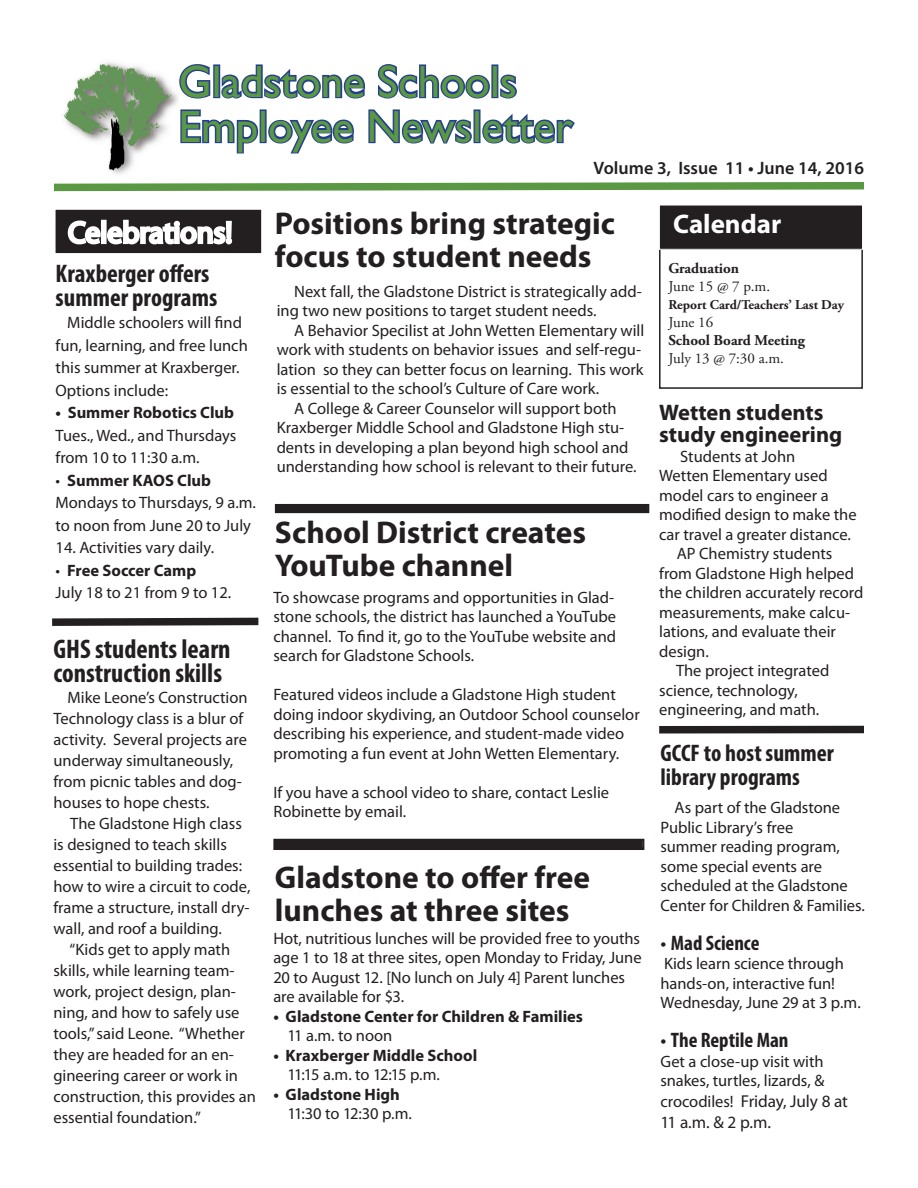
<style>
.page{position:relative;width:918px;height:1188px;background:#fff}
.page>*{position:absolute;margin:0;border:0;box-sizing:border-box;transform-origin:0 0}
.t1{font:45px/45px "Gill Sans";color:#5b9844}
.t2{font:700 31.5px/33px "Myriad Pro";color:#231f20}
.t3{font:700 condensed 27px/24px "Myriad Pro";color:#231f20}
.t4{font:700 27px "Myriad Pro";color:#fff}
.t5{font:700 condensed 25.5px/24px "Myriad Pro";color:#231f20}
.t6{font:700 condensed 24px/24px "Myriad Pro";color:#231f20}
.t7{font:700 22.5px/22.5px "Myriad Pro";color:#231f20}
.t8{font:700 condensed 21px "Myriad Pro";color:#231f20}
.t9{font:600 18px "Myriad Pro";color:#231f20}
.t10{font:17.25px/21px "Myriad Pro";letter-spacing:-.01em;color:#231f20}
.Did_You_Know{font:16.5px/19.5px "Myriad Pro";color:#231f20}
.t11{font:700 16.5px/19.5px "Myriad Pro";color:#231f20}
.t12{font:15px/18px "Adobe Garamond Pro";color:#231f20}
.t13{font:700 13.5px "Adobe Garamond Pro";color:#231f20}
.s1{font-weight:700}
.s2{font-weight:400}
.s3{font-weight:400;font-stretch:normal}
.s4{font-size:16.5px}
</style>
<div class="page">
<svg style="left:179px;top:64px;width:32px;height:35px"></svg>
<div style="left:213px;top:64px;width:7px;height:34px;border:3px solid #253f8e"></div>
<svg style="left:219px;top:64px;width:146px;height:35px"></svg>
<svg style="left:377px;top:64px;width:115px;height:35px"></svg>
<div style="left:491px;top:64px;width:7px;height:34px;border:3px solid #253f8e"></div>
<svg style="left:498px;top:73px;width:19px;height:26px"></svg>
<div style="left:659px;top:209px;width:204px;height:180px;border:2px solid #231f20"></div>
<svg style="left:54px;top:109px;width:810px;height:219px"></svg>
<img style="left:55px;top:62px;width:123px;height:115px">
<svg style="left:52px;top:617px;width:207px;height:9px;background:#484445"></svg>
<div style="left:659px;top:726px;width:205px;height:8px;background:#231f20"></div>
<svg style="left:274px;top:504px;width:376px;height:10px;background:#383536"></svg>
<div style="left:279px;top:508px;width:367px;height:1px;border:1px solid #231f20"></div>
<svg style="left:273px;top:838px;width:372px;height:12px;background:#363233"></svg>
<div style="left:277px;top:843px;width:364px;height:3px;border:1px solid #231f20"></div>
<p class="t1" style="left:178px;top:59px;width:396px">Gladstone Schools<br>Employee Newsletter</p>
<p class="t9" style="left:594px;top:157px;width:272px">Volume 3, Issue 11 • June 14, 2016</p>
<p class="t5" style="left:56px;top:261px;width:163px">Kraxberger offers summer programs</p>
<p class="Did_You_Know" style="left:56px;top:311px;width:194px;line-height:22.5px;text-indent:12px">Middle schoolers will find fun, learning, and free lunch this summer at Kraxberger.<br>Options include:</p>
<p class="t11" style="left:56px;top:402px;width:180px">• Summer Robotics Club</p>
<p class="Did_You_Know" style="left:56px;top:424px;width:182px;line-height:22.5px">Tues., Wed., and Thursdays from 10 to 11:30 a.m.</p>
<p class="Did_You_Know" style="left:56px;top:469px;width:202px;line-height:22.5px">• <span class="s1">Summer KAOS Club<br></span>Mondays to Thursdays, 9 a.m. to noon from June 20 to July</p>
<p class="Did_You_Know" style="left:56px;top:538px;width:160px">14. Activities vary daily.</p>
<p class="Did_You_Know" style="left:56px;top:559px;width:177px;line-height:22.5px">• <span class="s1">Free Soccer Camp<br></span>July 18 to 21 from 9 to 12.</p>
<p class="t3" style="left:53px;top:636px;width:179px">GHS students learn construction skills</p>
<p class="Did_You_Know" style="left:53px;top:686px;width:196px;line-height:21px;text-indent:14px">Mike Leone’s Construction<br>Technology class is a blur of activity. Several projects are underway simultaneously, from picnic tables and dog&shy;houses to hope chests.</p>
<p class="Did_You_Know" style="left:53px;top:812px;width:198px;line-height:21px;text-indent:17px">The Gladstone High class is designed to teach skills essential to building trades: how to wire a circuit to code, frame a structure, install dry&shy;wall, and roof a building.</p>
<p class="Did_You_Know" style="left:53px;top:938px;width:204px;line-height:21px;text-indent:16px">“Kids get to apply math skills, while learning team&shy;work, project design, plan&shy;ning, and how to safely use tools,” said Leone. “Whether they are headed for an en&shy;gineering career or work in construction, this provides an essential foundation.”</p>
<p class="t2" style="left:275px;top:206px;width:342px">Positions bring strategic focus to student needs</p>
<p class="Did_You_Know" style="left:277px;top:281px;width:367px;text-indent:17px">Next fall, the Gladstone District is strategically add&shy;ing two new positions to target student needs.</p>
<p class="Did_You_Know" style="left:294px;top:320px;width:352px">A Behavior Specilist at John Wetten Elementary will</p>
<p class="Did_You_Know" style="left:277px;top:340px;width:366px">work with students on behavior issues and self-regu-</p>
<p class="Did_You_Know" style="left:277px;top:359px;width:368px">lation so they can better focus on learning. This work</p>
<p class="Did_You_Know" style="left:277px;top:379px;width:324px">is essential to the school’s Culture of Care work.</p>
<p class="Did_You_Know" style="left:294px;top:398px;width:324px">A College &amp; Career Counselor will support both</p>
<p class="Did_You_Know" style="left:277px;top:418px;width:349px">Kraxberger Middle School and Gladstone High stu-</p>
<p class="Did_You_Know" style="left:277px;top:437px;width:353px">dents in developing a plan beyond high school and</p>
<p class="Did_You_Know" style="left:277px;top:457px;width:361px">understanding how school is relevant to their future.</p>
<p class="t2" style="left:275px;top:515px;width:313px">School District creates<br>YouTube channel</p>
<p class="Did_You_Know" style="left:273px;top:587px;width:344px;text-align:justify">To showcase programs and opportunities in Glad&shy;stone schools, the district has launched a YouTube channel. To find it, go to the YouTube website and search for Gladstone Schools.</p>
<p class="Did_You_Know" style="left:273px;top:685px;width:368px">Featured videos include a Gladstone High student doing indoor skydiving, an Outdoor School counselor describing his experience, and student-made video promoting a fun event at John Wetten Elementary.</p>
<p class="Did_You_Know" style="left:273px;top:782px;width:337px">If you have a school video to share, contact Leslie<br>Robinette by email.</p>
<p class="t2" style="left:275px;top:860px;width:317px">Gladstone to offer free lunches at three sites</p>
<p class="Did_You_Know" style="left:273px;top:928px;width:370px">Hot, nutritious lunches will be provided free to youths age 1 to 18 at three sites, open Monday to Friday, June 20 to August 12. [No lunch on July 4] Parent lunches are available for $3.</p>
<p class="t11" style="left:287px;top:1006px;width:297px;text-indent:-14px">• Gladstone Center for Children &amp; Families<br><span class="s2">11 a.m. to noon</span></p>
<p class="t11" style="left:287px;top:1045px;width:191px;text-indent:-14px">• Kraxberger Middle School<br><span class="s2">11:15 a.m. to 12:15 p.m.</span></p>
<p class="Did_You_Know" style="left:287px;top:1084px;width:126px;text-indent:-14px"><span class="s1">• Gladstone High<br></span>11:30 to 12:30 p.m.</p>
<p class="t4" style="left:673px;top:207px;width:110px">Calendar</p>
<p class="t12" style="left:668px;top:260px;width:103px"><span class="s1">Graduation<br></span>June 15 @ 7 p.m.</p>
<p class="t13" style="left:668px;top:297px;width:177px">Report Card/Teachers’ Last Day</p>
<p class="t12" style="left:668px;top:314px;width:138px">June 16<br><span class="s1">School Board Meeting<br></span>July 13 @ 7:30 a.m.</p>
<p class="t7" style="left:659px;top:400px;width:185px">Wetten students study engineering</p>
<p class="Did_You_Know" style="left:680px;top:446px;width:117px">Students at John</p>
<p class="Did_You_Know" style="left:659px;top:466px;width:170px">Wetten Elementary used</p>
<p class="Did_You_Know" style="left:659px;top:485px;width:171px">model cars to engineer a</p>
<p class="Did_You_Know" style="left:659px;top:505px;width:199px">modified design to make the</p>
<p class="Did_You_Know" style="left:659px;top:524px;width:193px">car travel a greater distance.</p>
<p class="Did_You_Know" style="left:677px;top:544px;width:157px">AP Chemistry students</p>
<p class="Did_You_Know" style="left:659px;top:563px;width:196px">from Gladstone High helped</p>
<p class="Did_You_Know" style="left:659px;top:583px;width:206px">the children accurately record</p>
<p class="Did_You_Know" style="left:659px;top:602px;width:192px">measurements, make calcu-</p>
<p class="Did_You_Know" style="left:659px;top:622px;width:178px">lations, and evaluate their</p>
<p class="Did_You_Know" style="left:659px;top:641px;width:51px">design.</p>
<p class="Did_You_Know" style="left:676px;top:661px;width:155px">The project integrated</p>
<p class="Did_You_Know" style="left:659px;top:680px;width:140px">science, technology,</p>
<p class="Did_You_Know" style="left:659px;top:700px;width:162px">engineering, and math.</p>
<p class="t6" style="left:661px;top:740px;width:175px">GCCF to host summer library programs</p>
<p class="Did_You_Know" style="left:661px;top:798px;width:181px;text-indent:14px">As part of the Gladstone<br>Public Library’s free</p>
<p class="Did_You_Know" style="left:661px;top:837px;width:206px">summer reading program, some special events are scheduled at the Gladstone<br>Center for Children &amp; Families.</p>
<p class="t8" style="left:661px;top:930px;width:100px"><span class="s3">•</span> Mad Science</p>
<p class="Did_You_Know" style="left:661px;top:954px;width:202px">Kids learn science through hands-on, interactive fun!<br>Wednesday, June 29 at 3 p.m.</p>
<p class="t8" style="left:661px;top:1027px;width:129px"><span class="s3">•</span> The Reptile Man</p>
<p class="Did_You_Know" style="left:661px;top:1051px;width:165px">Get a close-up visit with snakes, turtles, lizards, &amp;</p>
<p class="t10" style="left:661px;top:1090px;width:189px"><span class="s4">crocodiles!</span> Friday, July 8 at<br>11 a.m. &amp; 2 p.m.</p>
</div>
